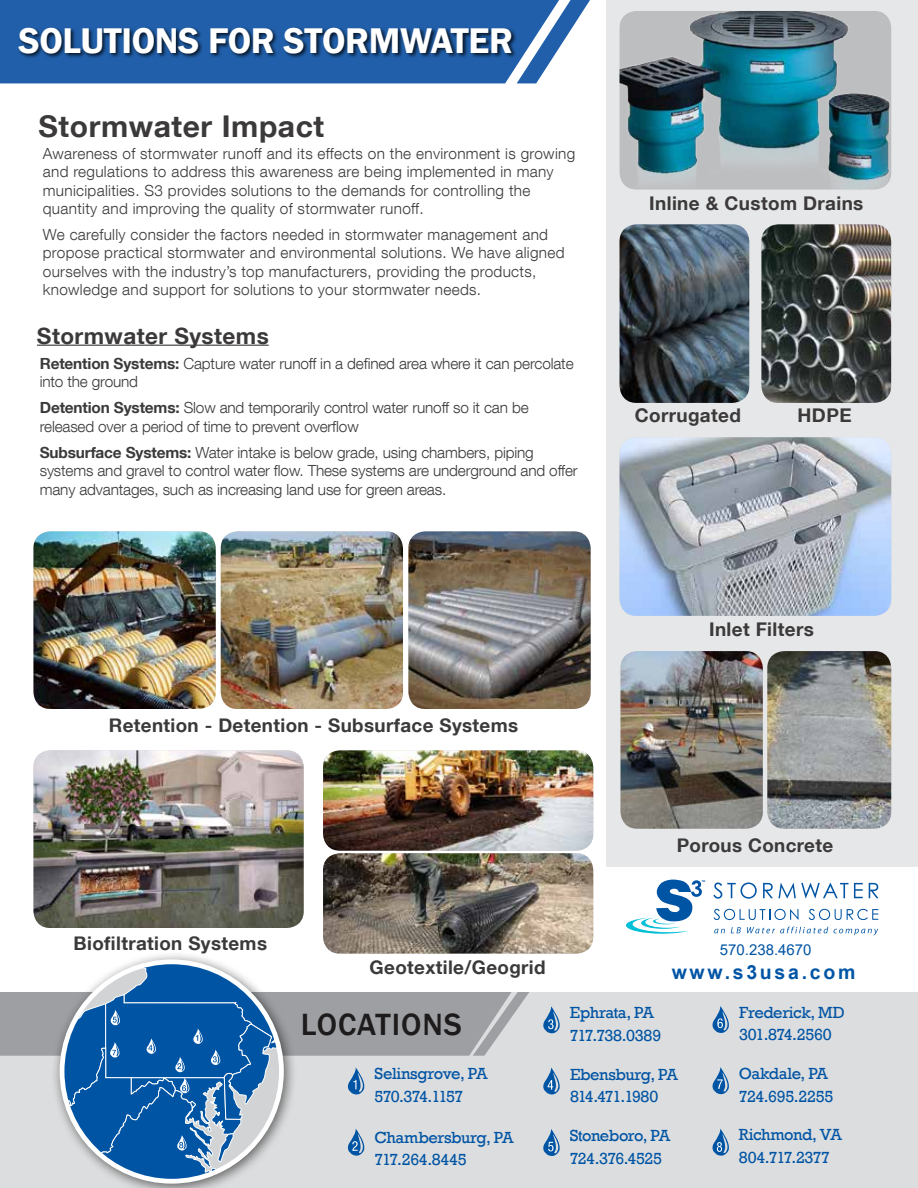
<style>
.page{position:relative;width:918px;height:1188px;background:#fff}
.page>*{position:absolute;margin:0;border:0;box-sizing:border-box;transform-origin:0 0}
.t1{font:600 36.75px "Franklin Gothic";letter-spacing:-.01em;color:#fff}
.t2{font:500 31.65px "Franklin Gothic";letter-spacing:.03em;color:#1d1b1b}
.t3{font:700 30px "Helvetica Neue LT Com";letter-spacing:.02em;color:#3b3939}
.t4{font:700 22.5px "Helvetica Neue LT Com";letter-spacing:.02em;color:#3b3939}
.t5{font:700 19.5px "Arial";letter-spacing:.14em;color:#0055a5}
.t6{font:700 18.9px "Helvetica Neue LT Com";letter-spacing:.02em;color:#3b3939}
.t7{font:700 18.75px "Helvetica Neue LT Com";letter-spacing:.02em;color:#3b3939}
.t8{font:16.5px/22.5px "Rockwell";letter-spacing:-.03em;color:#0054a4}
.t9{font:300 15.3px/18.5px "Helvetica Neue LT Com";letter-spacing:.02em;color:#3b3939}
.t10{font:300 15.3px/18.5px "Helvetica Neue LT Com";letter-spacing:-.01em;color:#3b3939}
.t11{font:15px "Arial";color:#0054a4}
.t12{font:700 2.7px "Myriad Pro";color:#0054a4;scale:.9 1}
.s1{font-weight:700}
</style>
<div class="page">
<div style="left:606px;top:0;width:312px;height:867px;background:#e6e7e8"></div>
<img style="left:620px;top:224px;width:129px;height:179px">
<img style="left:761px;top:224px;width:130px;height:179px">
<img style="left:620px;top:437px;width:271px;height:179px">
<img style="left:620px;top:11px;width:271px;height:179px">
<div style="left:0;top:993px;width:918px;height:195px;background:#dcddde"></div>
<svg style="left:543px;top:1067px;width:17px;height:27px"></svg>
<svg style="left:712px;top:1067px;width:17px;height:27px"></svg>
<svg style="left:543px;top:1006px;width:17px;height:27px"></svg>
<svg style="left:712px;top:1006px;width:17px;height:27px"></svg>
<svg style="left:543px;top:1129px;width:17px;height:27px"></svg>
<div style="left:51px;top:951px;width:246px;height:237px;background:#000;opacity:.55"></div>
<svg style="left:0;top:962px;width:529px;height:219px"></svg>
<div style="left:60px;top:959px;width:224px;height:225px;border:5px solid #fff;border-radius:50%"></div>
<svg style="left:712px;top:1129px;width:17px;height:27px"></svg>
<hr style="left:37px;top:345px;width:232px;height:1px;background:#3b3939">
<img style="left:33px;top:531px;width:183px;height:178px">
<img style="left:221px;top:531px;width:182px;height:178px">
<img style="left:408px;top:531px;width:183px;height:178px">
<svg style="left:559px;top:0;width:31px;height:48px"></svg>
<div style="left:0;top:0;width:559px;height:83px;background:#215faa"></div>
<div style="left:17px;top:27px;width:499px;height:32px;background:#000;opacity:.75"></div>
<img style="left:621px;top:651px;width:142px;height:178px">
<img style="left:767px;top:651px;width:124px;height:178px">
<svg style="left:713px;top:883px;width:44px;height:16px"></svg>
<svg style="left:763px;top:883px;width:10px;height:15px"></svg>
<svg style="left:779px;top:883px;width:69px;height:15px"></svg>
<svg style="left:854px;top:883px;width:9px;height:15px"></svg>
<svg style="left:869px;top:883px;width:10px;height:15px"></svg>
<svg style="left:714px;top:909px;width:84px;height:11px"></svg>
<svg style="left:809px;top:909px;width:69px;height:11px"></svg>
<svg style="left:626px;top:879px;width:76px;height:55px"></svg>
<svg style="left:714px;top:929px;width:11px;height:4px"></svg>
<svg style="left:731px;top:927px;width:10px;height:6px"></svg>
<svg style="left:747px;top:927px;width:81px;height:6px"></svg>
<svg style="left:834px;top:929px;width:44px;height:6px"></svg>
<img style="left:33px;top:750px;width:271px;height:178px">
<img style="left:323px;top:750px;width:270px;height:101px">
<img style="left:323px;top:853px;width:270px;height:101px">
<h1 class="t1" style="left:19px;top:18px;width:496px">SOLUTIONS FOR STORMWATER</h1>
<h3 class="t3" style="left:39px;top:107px;width:287px">Stormwater Impact</h3>
<p class="t9" style="left:43px;top:144px;width:534px">Awareness of stormwater runoff and its effects on the environment is growing and regulations to address this awareness are being implemented in many municipalities. S3 provides solutions to the demands for controlling the quantity and improving the quality of stormwater runoff.</p>
<p class="t9" style="left:43px;top:225px;width:523px">We carefully consider the factors needed in stormwater management and propose practical stormwater and environmental solutions. We have aligned ourselves with the industry’s top manufacturers, providing the products, knowledge and support for solutions to your stormwater needs.</p>
<h3 class="t4" style="left:37px;top:321px;width:233px">Stormwater Systems</h3>
<p class="t10" style="left:40px;top:354px;width:535px"><span class="s1">Retention Systems:</span> Capture water runoff in a defined area where it can percolate into the ground</p>
<p class="t10" style="left:40px;top:398px;width:490px"><span class="s1">Detention Systems:</span> Slow and temporarily control water runoff so it can be released over a period of time to prevent overflow</p>
<p class="t10" style="left:40px;top:443px;width:539px"><span class="s1">Subsurface Systems:</span> Water intake is below grade, using chambers, piping systems and gravel to control water flow. These systems are underground and offer many advantages, such as increasing land use for green areas.</p>
<p class="t7" style="left:109px;top:714px;width:411px">Retention - Detention - Subsurface Systems</p>
<p class="t7" style="left:74px;top:931px;width:195px">Biofiltration Systems</p>
<p class="t6" style="left:649px;top:191px;width:216px">Inline &amp; Custom Drains</p>
<p class="t6" style="left:635px;top:403px;width:108px">Corrugated</p>
<p class="t6" style="left:798px;top:403px;width:55px">HDPE</p>
<p class="t6" style="left:709px;top:617px;width:106px">Inlet Filters</p>
<p class="t7" style="left:677px;top:833px;width:158px">Porous Concrete</p>
<p class="t12" style="left:702px;top:879px;width:5px">TM</p>
<p class="t11" style="left:720px;top:939px;width:93px">570.238.4670</p>
<p class="t7" style="left:370px;top:955px;width:178px">Geotextile/Geogrid</p>
<p class="t5" style="left:672px;top:959px;width:185px">www.s3usa.com</p>
<h2 class="t2" style="left:301px;top:1005px;width:163px">LOCATIONS</h2>
<p class="t8" style="left:375px;top:1063px;width:115px">Selinsgrove, PA<br>570.374.1157</p>
<p class="t8" style="left:375px;top:1126px;width:141px">Chambersburg, PA<br>717.264.8445</p>
<p class="t8" style="left:570px;top:1002px;width:93px">Ephrata, PA<br>717.738.0389</p>
<p class="t8" style="left:570px;top:1063px;width:109px">Ebensburg, PA<br>814.471.1980</p>
<p class="t8" style="left:570px;top:1125px;width:102px">Stoneboro, PA<br>724.376.4525</p>
<p class="t8" style="left:739px;top:1001px;width:107px">Frederick, MD</p>
<p class="t8" style="left:739px;top:1024px;width:94px">301.874.2560</p>
<p class="t8" style="left:739px;top:1063px;width:96px">Oakdale, PA<br>724.695.2255</p>
<p class="t8" style="left:739px;top:1124px;width:105px">Richmond, VA<br>804.717.2377</p>
</div>
